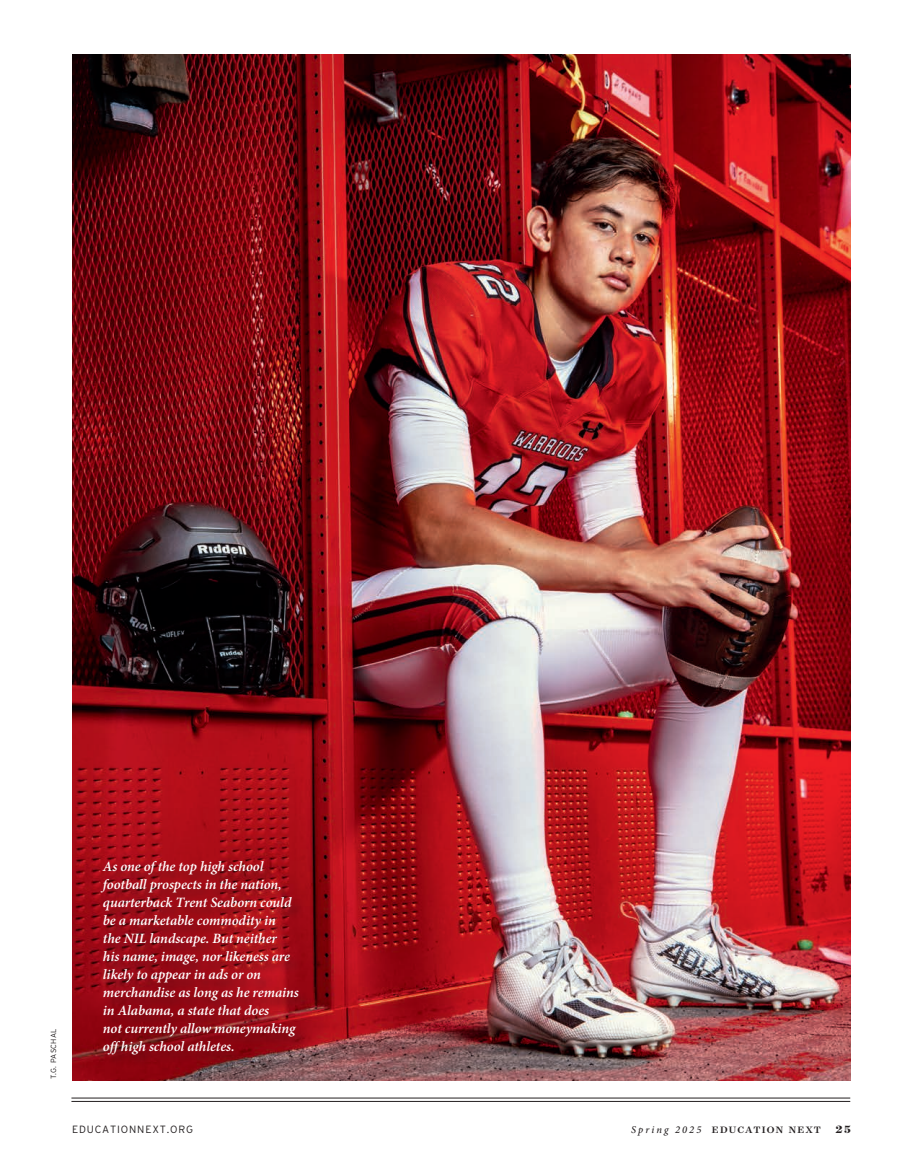
<style>
.page{position:relative;width:905px;height:1175px;background:#fff}
.page>*{position:absolute;margin:0;border:0;box-sizing:border-box;transform-origin:0 0}
.t1{font:italic 600 14.25px/18px "Minion Pro";letter-spacing:-.005em;color:#fff}
.t2{font:500 10.5px "Surveyor Text";letter-spacing:.12em;color:#231f20}
.t3{font:300 10.5px "Interstate";letter-spacing:.08em;color:#231f20}
.t4{font:300 7.5px "Interstate";letter-spacing:.05em;color:#231f20}
.s1{font-family:"Minion Pro";font-style:italic}
.s2{font-weight:700;font-size:12px}
</style>
<div class="page">
<hr style="left:71px;top:1101px;width:779px;height:1px;background:#231f20">
<hr style="left:71px;top:1097px;width:779px;height:1px;background:#231f20">
<img style="left:72px;top:54px;width:778px;height:1026px">
<div style="left:100px;top:859px;width:212px;height:208px;background:#231f20;opacity:.4"></div>
<p class="t4" style="left:49px;top:1079px;width:52px;rotate:-90deg">T.G. PASCHAL</p>
<p class="t1" style="left:103px;top:857px;width:197px">As one of the top high school football prospects in the nation, quarterback Trent Seaborn could be a marketable commodity in<br>the NIL landscape. But neither<br>his name, image, nor likeness are likely to appear in ads or on merchandise as long as he remains in Alabama, a state that does<br>not currently allow moneymaking off high school athletes.</p>
<p class="t3" style="left:72px;top:1123px;width:122px">EDUCATIONNEXT.ORG</p>
<p class="t2" style="left:631px;top:1122px;width:221px"><span class="s1">Spring 2025</span> EDUCATION NEXT <span class="s2">25</span></p>
</div>
